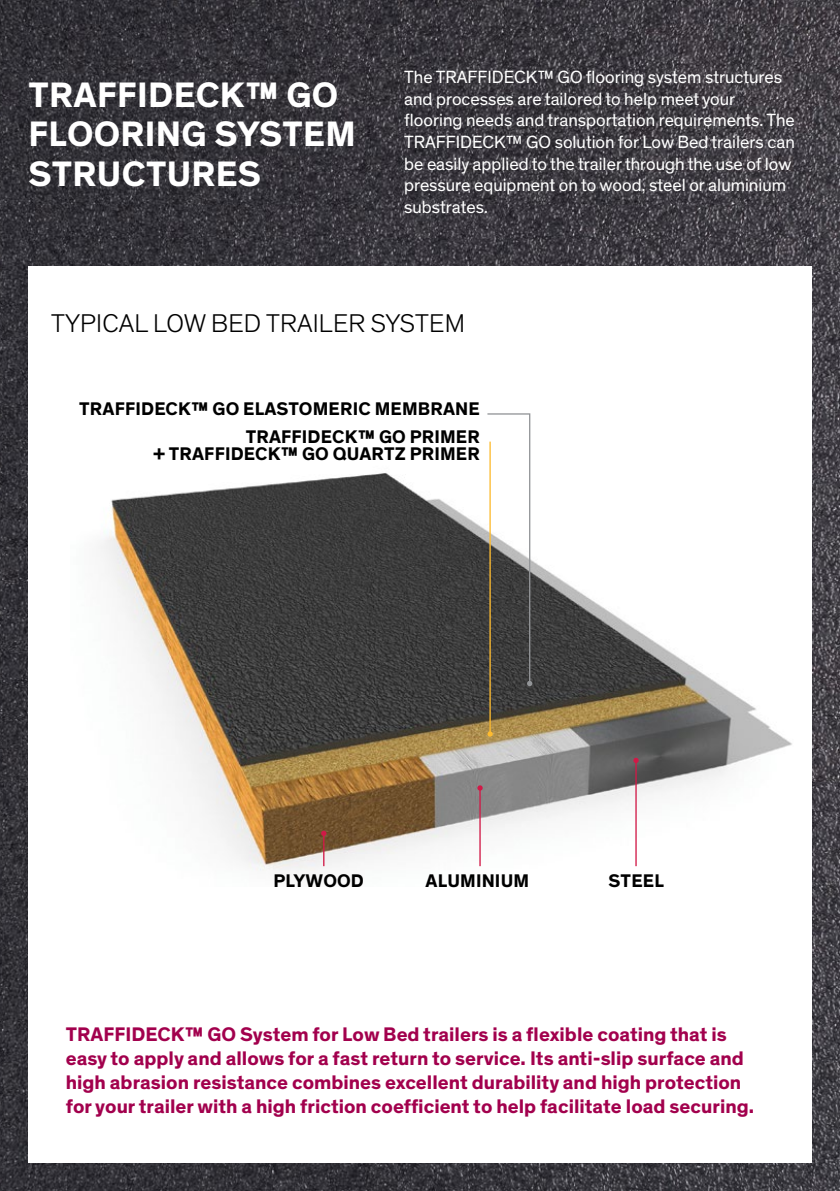
<style>
.page{position:relative;width:840px;height:1191px;background:#fff}
.page>*{position:absolute;margin:0;border:0;box-sizing:border-box;transform-origin:0 0}
.t1{font:700 36px/39.2px "Dow Corporate";letter-spacing:.01em;color:#fff}
.t2{font:300 26.2px "Dow Corporate";letter-spacing:.01em;color:#000}
.t3{font:700 20px/24px "Dow Corporate";color:#a2004d}
.t4{font:700 18.6px/17px "Dow Corporate";letter-spacing:.01em;color:#000;text-align:right}
.t5{font:18px/21.6px "Dow Corporate";color:#fff}
</style>
<div class="page">
<img style="left:0;top:0;width:839px;height:1191px">
<div style="left:28px;top:266px;width:783px;height:896px;background:#fff"></div>
<img style="left:100px;top:473px;width:692px;height:399px">
<hr style="left:323px;top:833px;width:1px;height:33px;background:#d11947">
<svg style="left:321px;top:830px;width:5px;height:6px"></svg>
<hr style="left:479px;top:788px;width:1px;height:78px;background:#d11947">
<svg style="left:477px;top:785px;width:5px;height:5px"></svg>
<hr style="left:635px;top:760px;width:1px;height:106px;background:#d11947">
<svg style="left:633px;top:757px;width:5px;height:6px"></svg>
<hr style="left:489px;top:441px;width:1px;height:293px;background:#fdbb30">
<svg style="left:487px;top:731px;width:5px;height:5px"></svg>
<svg style="left:486px;top:413px;width:46px;height:273px"></svg>
<p class="t1" style="left:28px;top:76px;width:328px">TRAFFIDECK™ GO<br>FLOORING SYSTEM<br>STRUCTURES</p>
<p class="t5" style="left:404px;top:67px;width:392px">The TRAFFIDECK™ GO flooring system structures and processes are tailored to help meet your flooring needs and transportation requirements. The TRAFFIDECK™ GO solution for Low Bed trailers can be easily applied to the trailer through the use of low pressure equipment on to wood, steel or aluminium substrates.</p>
<p class="t2" style="left:51px;top:308px;width:415px">TYPICAL LOW BED TRAILER SYSTEM</p>
<p class="t4" style="left:79px;top:401px;width:402px">TRAFFIDECK™ GO ELASTOMERIC MEMBRANE</p>
<p class="t4" style="left:153px;top:429px;width:328px">TRAFFIDECK™ GO PRIMER<br>+ TRAFFIDECK™ GO QUARTZ PRIMER</p>
<p class="t4" style="left:273px;top:872px;width:92px">PLYWOOD</p>
<p class="t4" style="left:425px;top:872px;width:105px">ALUMINIUM</p>
<p class="t4" style="left:608px;top:872px;width:57px">STEEL</p>
<p class="t3" style="left:66px;top:1023px;width:689px">TRAFFIDECK™ GO System for Low Bed trailers is a flexible coating that is easy to apply and allows for a fast return to service. Its anti-slip surface and high abrasion resistance combines excellent durability and high protection for your trailer with a high friction coefficient to help facilitate load securing.</p>
</div>
